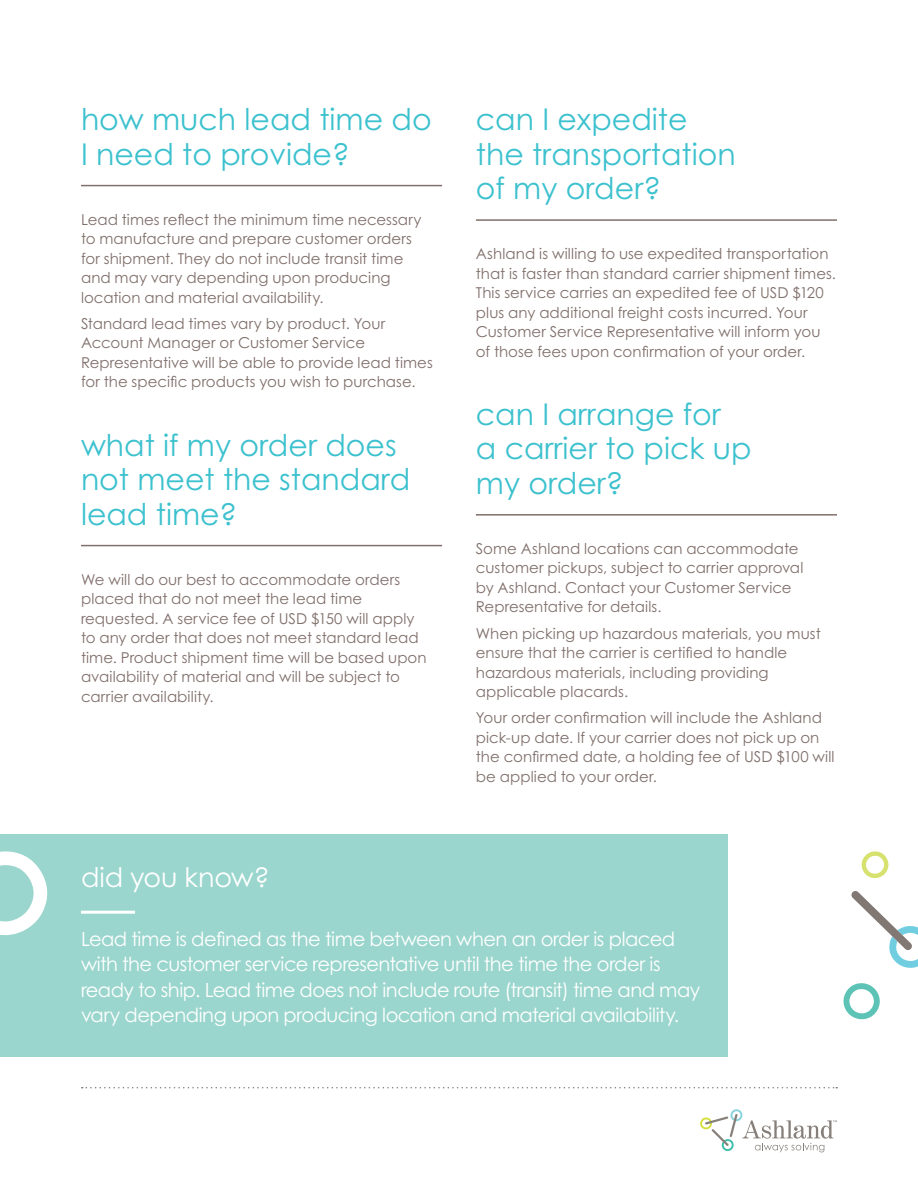
<style>
.page{position:relative;width:918px;height:1188px;background:#fff}
.page>*{position:absolute;margin:0;border:0;box-sizing:border-box;transform-origin:0 0}
.t1{font:30px/34.5px "Century Gothic Pro";color:#3cc1ce}
.t2{font:27px "Century Gothic Pro";letter-spacing:-.01em;color:#fff}
.t3{font:19.5px/25.5px "Century Gothic Pro";letter-spacing:-.025em;color:#fff}
.t4{font:15px/19.5px "Century Gothic Pro";letter-spacing:.005em;color:#80706b}
</style>
<div class="page">
<div style="left:0;top:834px;width:727px;height:222px;background:#9ad6cd"></div>
<hr style="left:81px;top:911px;width:54px;height:3px;background:#fff">
<svg style="left:0;top:851px;width:48px;height:85px"></svg>
<hr style="left:81px;top:185px;width:361px;height:1px;background:#80706b">
<hr style="left:81px;top:545px;width:361px;height:1px;background:#80706b">
<hr style="left:476px;top:219px;width:361px;height:2px;background:#80706b">
<hr style="left:476px;top:514px;width:361px;height:2px;background:#80706b">
<svg style="left:861px;top:851px;width:28px;height:27px"></svg>
<svg style="left:851px;top:891px;width:67px;height:77px"></svg>
<svg style="left:843px;top:983px;width:37px;height:37px"></svg>
<svg style="left:700px;top:1109px;width:137px;height:43px"></svg>
<svg style="left:82px;top:1087px;width:755px;height:1px"></svg>
<h1 class="t1" style="left:81px;top:102px;width:352px">how much lead time do<br>I need to provide?</h1>
<p class="t4" style="left:81px;top:209px;width:342px">Lead times reflect the minimum time necessary to manufacture and prepare customer orders for shipment. They do not include transit time and may vary depending upon producing location and material availability.</p>
<p class="t4" style="left:81px;top:313px;width:353px">Standard lead times vary by product. Your Account Manager or Customer Service Representative will be able to provide lead times for the specific products you wish to purchase.</p>
<h1 class="t1" style="left:81px;top:427px;width:331px">what if my order does not meet the standard lead time?</h1>
<p class="t4" style="left:81px;top:569px;width:347px">We will do our best to accommodate orders placed that do not meet the lead time requested. A service fee of USD $150 will apply to any order that does not meet standard lead time. Product shipment time will be based upon availability of material and will be subject to carrier availability.</p>
<h1 class="t1" style="left:476px;top:102px;width:261px">can I expedite the transportation of my order?</h1>
<p class="t4" style="left:476px;top:244px;width:362px">Ashland is willing to use expedited transportation that is faster than standard carrier shipment times.<br>This service carries an expedited fee of USD $120 plus any additional freight costs incurred. Your Customer Service Representative will inform you of those fees upon confirmation of your order.</p>
<h1 class="t1" style="left:476px;top:396px;width:277px">can I arrange for<br>a carrier to pick up my order?</h1>
<p class="t4" style="left:476px;top:538px;width:329px">Some Ashland locations can accommodate customer pickups, subject to carrier approval by Ashland. Contact your Customer Service Representative for details.</p>
<p class="t4" style="left:476px;top:623px;width:346px">When picking up hazardous materials, you must ensure that the carrier is certified to handle hazardous materials, including providing applicable placards.</p>
<p class="t4" style="left:476px;top:708px;width:360px">Your order confirmation will include the Ashland pick-up date. If your carrier does not pick up on the confirmed date, a holding fee of USD $100 will be applied to your order.</p>
<h2 class="t2" style="left:81px;top:861px;width:190px">did you know?</h2>
<p class="t3" style="left:81px;top:926px;width:621px">Lead time is defined as the time between when an order is placed with the customer service representative until the time the order is ready to ship. Lead time does not include route (transit) time and may vary depending upon producing location and material availability.</p>
</div>
